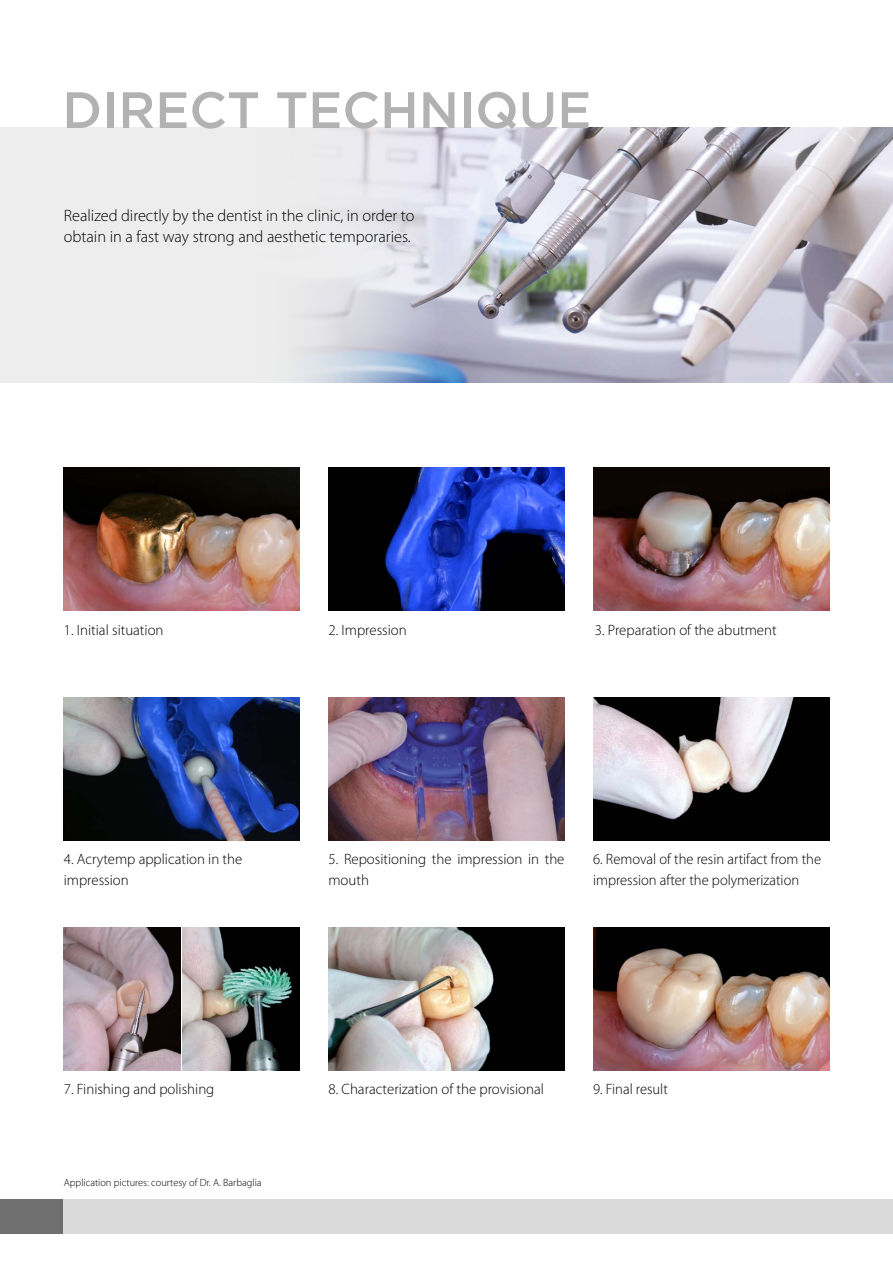
<style>
.page{position:relative;width:893px;height:1263px;background:#fff}
.page>*{position:absolute;margin:0;border:0;box-sizing:border-box;transform-origin:0 0}
.t1{font:500 51px "Gotham";color:#b3b2b2}
.t2{font:300 16.5px/21px "Myriad Pro";color:#000}
.t3{font:300 15px/20.2px "Myriad Pro";color:#000}
.t4{font:300 10.5px "Myriad Pro";color:#000}
</style>
<div class="page">
<div style="left:64px;top:1199px;width:829px;height:34px;background:#dadada"></div>
<div style="left:0;top:1199px;width:62px;height:34px;background:#706f6f"></div>
<img style="left:64px;top:467px;width:236px;height:143px">
<img style="left:328px;top:467px;width:236px;height:143px">
<img style="left:593px;top:467px;width:236px;height:143px">
<img style="left:328px;top:697px;width:236px;height:143px">
<img style="left:593px;top:697px;width:236px;height:143px">
<img style="left:593px;top:927px;width:236px;height:143px">
<img style="left:64px;top:697px;width:236px;height:143px">
<img style="left:64px;top:927px;width:117px;height:143px">
<img style="left:328px;top:927px;width:236px;height:143px">
<div style="left:0;top:128px;width:893px;height:255px;background:#ededed"></div>
<img style="left:301px;top:128px;width:592px;height:255px">
<img style="left:183px;top:927px;width:117px;height:143px">
<h1 class="t1" style="left:62px;top:77px;width:531px">DIRECT TECHNIQUE</h1>
<p class="t2" style="left:64px;top:205px;width:352px">Realized directly by the dentist in the clinic, in order to obtain in a fast way strong and aesthetic temporaries.</p>
<p class="t3" style="left:64px;top:620px;width:101px">1. Initial situation</p>
<p class="t3" style="left:328px;top:620px;width:80px">2. Impression</p>
<p class="t3" style="left:595px;top:620px;width:183px">3. Preparation of the abutment</p>
<p class="t3" style="left:64px;top:849px;width:180px">4. Acrytemp application in the impression</p>
<p class="t3" style="left:328px;top:849px;width:238px">5. Repositioning the impression in the mouth</p>
<p class="t3" style="left:593px;top:849px;width:229px">6. Removal of the resin artifact from the impression after the polymerization</p>
<p class="t3" style="left:64px;top:1079px;width:152px">7. Finishing and polishing</p>
<p class="t4" style="left:64px;top:1176px;width:199px">Application pictures: courtesy of Dr. A. Barbaglia</p>
<p class="t3" style="left:328px;top:1079px;width:217px">8. Characterization of the provisional</p>
<p class="t3" style="left:593px;top:1079px;width:76px">9. Final result</p>
</div>
